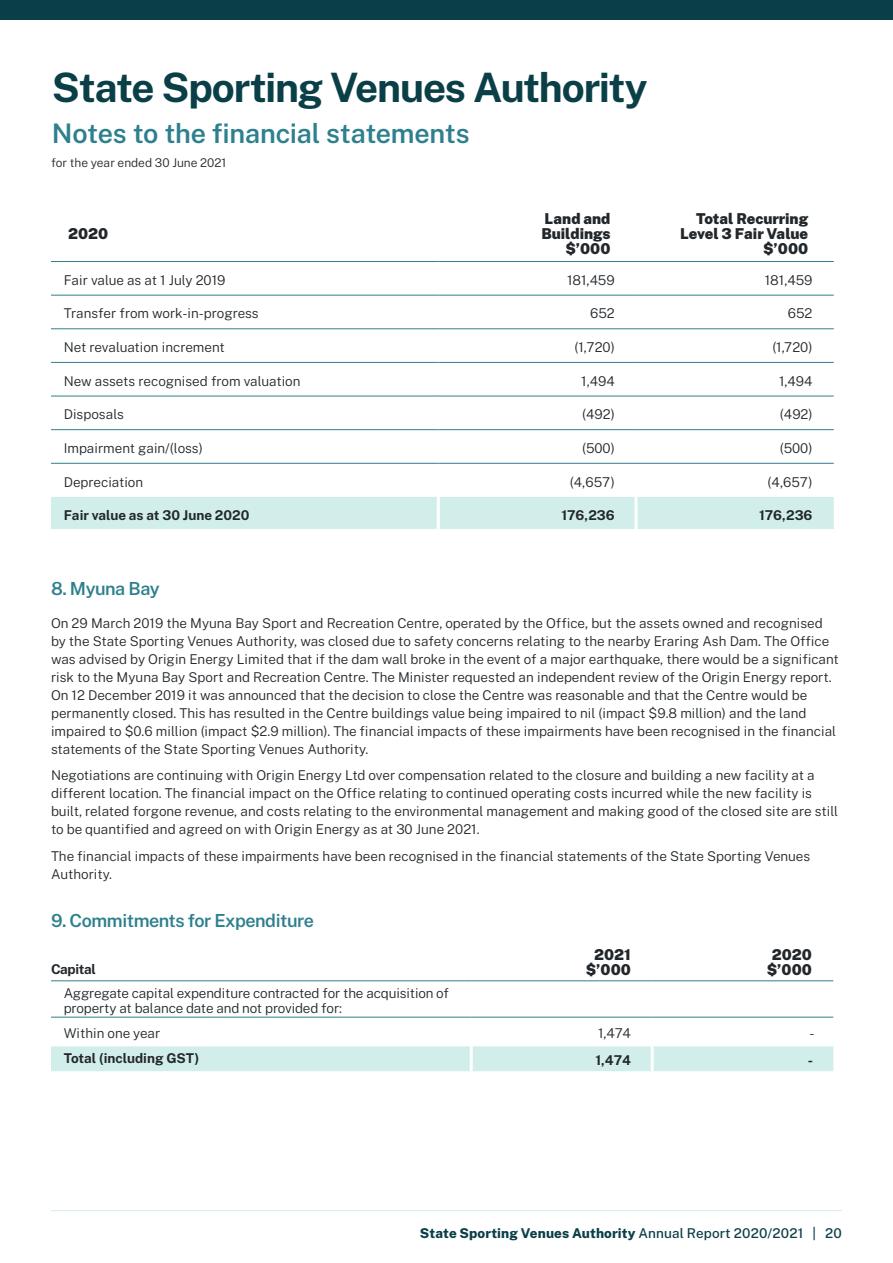
<style>
.page{position:relative;width:893px;height:1263px;background:#fff}
.page>*{position:absolute;margin:0;border:0;box-sizing:border-box;transform-origin:0 0}
.t1{font:700 40.5px "Public Sans";letter-spacing:-.03em;color:#0b3f47}
.t2{font:600 27px "Public Sans";letter-spacing:-.015em;color:#2e808e}
.t3{font:600 18px "Public Sans";letter-spacing:-.025em;color:#2e808e}
.t4{font:900 15px/15px "Public Sans";color:#22272b;text-align:center}
.t5{font:300 13.5px/18px "Public Sans";color:#22272b}
.t6{font:700 13.5px "Public Sans";color:#22272b}
.t7{font:800 13.5px "Public Sans";letter-spacing:.01em;color:#0b3f47}
.t8{font:700 13.5px "Public Sans";letter-spacing:-.025em;color:#22272b}
.t9{font:300 12px "Public Sans";color:#22272b}
.s1{font-weight:500}
</style>
<div class="page">
<hr style="left:51px;top:1210px;width:791px;height:1px;background:#d1eeea">
<div style="left:0;top:0;width:893px;height:19px;background:#0b3f47"></div>
<svg style="left:51px;top:981px;width:782px;height:36px"></svg>
<div style="left:51px;top:1046px;width:782px;height:25px;background:#d1eeea"></div>
<hr style="left:470px;top:981px;width:3px;height:36px;background:#fff">
<hr style="left:651px;top:981px;width:3px;height:36px;background:#fff">
<hr style="left:470px;top:1046px;width:3px;height:25px;background:#fff">
<hr style="left:651px;top:1046px;width:3px;height:25px;background:#fff">
<hr style="left:51px;top:980px;width:420px;height:1px;background:#2e808e">
<hr style="left:471px;top:980px;width:181px;height:1px;background:#2e808e">
<hr style="left:652px;top:980px;width:181px;height:1px;background:#2e808e">
<hr style="left:51px;top:1017px;width:420px;height:1px;background:#2e808e">
<hr style="left:471px;top:1017px;width:181px;height:1px;background:#2e808e">
<hr style="left:652px;top:1017px;width:181px;height:1px;background:#2e808e">
<svg style="left:51px;top:294px;width:783px;height:169px"></svg>
<div style="left:51px;top:497px;width:783px;height:32px;background:#d1eeea"></div>
<hr style="left:437px;top:262px;width:3px;height:33px;background:#fff">
<hr style="left:634px;top:262px;width:3px;height:33px;background:#fff">
<hr style="left:437px;top:295px;width:3px;height:34px;background:#fff">
<hr style="left:634px;top:295px;width:3px;height:34px;background:#fff">
<hr style="left:437px;top:329px;width:3px;height:33px;background:#fff">
<hr style="left:634px;top:329px;width:3px;height:33px;background:#fff">
<hr style="left:437px;top:363px;width:3px;height:33px;background:#fff">
<hr style="left:634px;top:363px;width:3px;height:33px;background:#fff">
<hr style="left:437px;top:396px;width:3px;height:33px;background:#fff">
<hr style="left:634px;top:396px;width:3px;height:33px;background:#fff">
<hr style="left:437px;top:430px;width:3px;height:33px;background:#fff">
<hr style="left:634px;top:430px;width:3px;height:33px;background:#fff">
<hr style="left:437px;top:497px;width:3px;height:32px;background:#fff">
<hr style="left:634px;top:497px;width:3px;height:32px;background:#fff">
<hr style="left:51px;top:261px;width:387px;height:1px;background:#2e808e">
<hr style="left:438px;top:261px;width:198px;height:1px;background:#2e808e">
<hr style="left:636px;top:261px;width:198px;height:1px;background:#2e808e">
<hr style="left:51px;top:295px;width:387px;height:1px;background:#2e808e">
<hr style="left:438px;top:295px;width:198px;height:1px;background:#2e808e">
<hr style="left:636px;top:295px;width:198px;height:1px;background:#2e808e">
<hr style="left:51px;top:328px;width:387px;height:1px;background:#2e808e">
<hr style="left:438px;top:328px;width:198px;height:1px;background:#2e808e">
<hr style="left:636px;top:328px;width:198px;height:1px;background:#2e808e">
<hr style="left:51px;top:362px;width:387px;height:1px;background:#2e808e">
<hr style="left:438px;top:362px;width:198px;height:1px;background:#2e808e">
<hr style="left:636px;top:362px;width:198px;height:1px;background:#2e808e">
<hr style="left:51px;top:396px;width:387px;height:1px;background:#2e808e">
<hr style="left:438px;top:396px;width:198px;height:1px;background:#2e808e">
<hr style="left:636px;top:396px;width:198px;height:1px;background:#2e808e">
<hr style="left:51px;top:429px;width:387px;height:1px;background:#2e808e">
<hr style="left:438px;top:429px;width:198px;height:1px;background:#2e808e">
<hr style="left:636px;top:429px;width:198px;height:1px;background:#2e808e">
<hr style="left:51px;top:463px;width:387px;height:1px;background:#2e808e">
<hr style="left:438px;top:463px;width:198px;height:1px;background:#2e808e">
<hr style="left:636px;top:463px;width:198px;height:1px;background:#2e808e">
<h1 class="t1" style="left:52px;top:58px;width:597px">State Sporting Venues Authority</h1>
<h2 class="t2" style="left:52px;top:114px;width:419px">Notes to the financial statements</h2>
<p class="t9" style="left:51px;top:154px;width:177px">for the year ended 30 June 2021</p>
<p class="t4" style="left:68px;top:225px;width:42px">2020</p>
<p class="t4" style="left:541px;top:210px;width:71px;text-align:right">Land and<br>Buildings $’000</p>
<p class="t4" style="left:680px;top:210px;width:130px;text-align:right">Total Recurring<br>Level 3 Fair Value $’000</p>
<p class="t5" style="left:64px;top:270px;width:163px">Fair value as at 1 July 2019</p>
<p class="t5" style="left:567px;top:270px;width:49px">181,459</p>
<p class="t5" style="left:765px;top:270px;width:49px">181,459</p>
<p class="t5" style="left:64px;top:304px;width:197px">Transfer from work-in-progress</p>
<p class="t5" style="left:590px;top:304px;width:26px">652</p>
<p class="t5" style="left:788px;top:304px;width:26px">652</p>
<p class="t5" style="left:64px;top:337px;width:162px">Net revaluation increment</p>
<p class="t5" style="left:575px;top:337px;width:42px">(1,720)</p>
<p class="t5" style="left:772px;top:337px;width:42px">(1,720)</p>
<p class="t5" style="left:64px;top:371px;width:238px">New assets recognised from valuation</p>
<p class="t5" style="left:581px;top:371px;width:35px">1,494</p>
<p class="t5" style="left:779px;top:371px;width:35px">1,494</p>
<p class="t5" style="left:64px;top:405px;width:62px">Disposals</p>
<p class="t5" style="left:582px;top:405px;width:34px">(492)</p>
<p class="t5" style="left:780px;top:405px;width:34px">(492)</p>
<p class="t5" style="left:64px;top:438px;width:141px">Impairment gain/(loss)</p>
<p class="t5" style="left:582px;top:438px;width:34px">(500)</p>
<p class="t5" style="left:780px;top:438px;width:34px">(500)</p>
<p class="t5" style="left:64px;top:472px;width:81px">Depreciation</p>
<p class="t5" style="left:570px;top:472px;width:46px">(4,657)</p>
<p class="t5" style="left:768px;top:472px;width:46px">(4,657)</p>
<p class="t6" style="left:64px;top:505px;width:187px">Fair value as at 30 June 2020</p>
<p class="t6" style="left:561px;top:505px;width:55px">176,236</p>
<p class="t6" style="left:759px;top:505px;width:55px">176,236</p>
<h3 class="t3" style="left:51px;top:576px;width:110px">8. Myuna Bay</h3>
<p class="t5" style="left:51px;top:613px;width:789px">On 29 March 2019 the Myuna Bay Sport and Recreation Centre, operated by the Office, but the assets owned and recognised by the State Sporting Venues Authority, was closed due to safety concerns relating to the nearby Eraring Ash Dam. The Office was advised by Origin Energy Limited that if the dam wall broke in the event of a major earthquake, there would be a significant risk to the Myuna Bay Sport and Recreation Centre. The Minister requested an independent review of the Origin Energy report.<br>On 12 December 2019 it was announced that the decision to close the Centre was reasonable and that the Centre would be permanently closed. This has resulted in the Centre buildings value being impaired to nil (impact $9.8 million) and the land impaired to $0.6 million (impact $2.9 million). The financial impacts of these impairments have been recognised in the financial statements of the State Sporting Venues Authority.</p>
<p class="t5" style="left:51px;top:765px;width:788px">Negotiations are continuing with Origin Energy Ltd over compensation related to the closure and building a new facility at a different location. The financial impact on the Office relating to continued operating costs incurred while the new facility is built, related forgone revenue, and costs relating to the environmental management and making good of the closed site are still to be quantified and agreed on with Origin Energy as at 30 June 2021.</p>
<p class="t5" style="left:51px;top:846px;width:761px">The financial impacts of these impairments have been recognised in the financial statements of the State Sporting Venues<br>Authority.</p>
<h3 class="t3" style="left:51px;top:907px;width:264px">9. Commitments for Expenditure</h3>
<p class="t8" style="left:51px;top:959px;width:46px">Capital</p>
<p class="t4" style="left:586px;top:946px;width:47px">2021 $’000</p>
<p class="t4" style="left:767px;top:946px;width:47px">2020 $’000</p>
<p class="t5" style="left:64px;top:985px;width:387px;line-height:15px">Aggregate capital expenditure contracted for the acquisition of property at balance date and not provided for:</p>
<p class="t5" style="left:64px;top:1023px;width:98px">Within one year</p>
<p class="t5" style="left:598px;top:1023px;width:34px">1,474</p>
<p class="t5" style="left:809px;top:1023px;width:7px">-</p>
<p class="t6" style="left:64px;top:1049px;width:137px">Total (including GST)</p>
<p class="t6" style="left:595px;top:1050px;width:37px">1,474</p>
<p class="t6" style="left:808px;top:1050px;width:7px">-</p>
<p class="t7" style="left:420px;top:1223px;width:423px">State Sporting Venues Authority <span class="s1">Annual Report 2020/2021 | 20</span></p>
</div>
